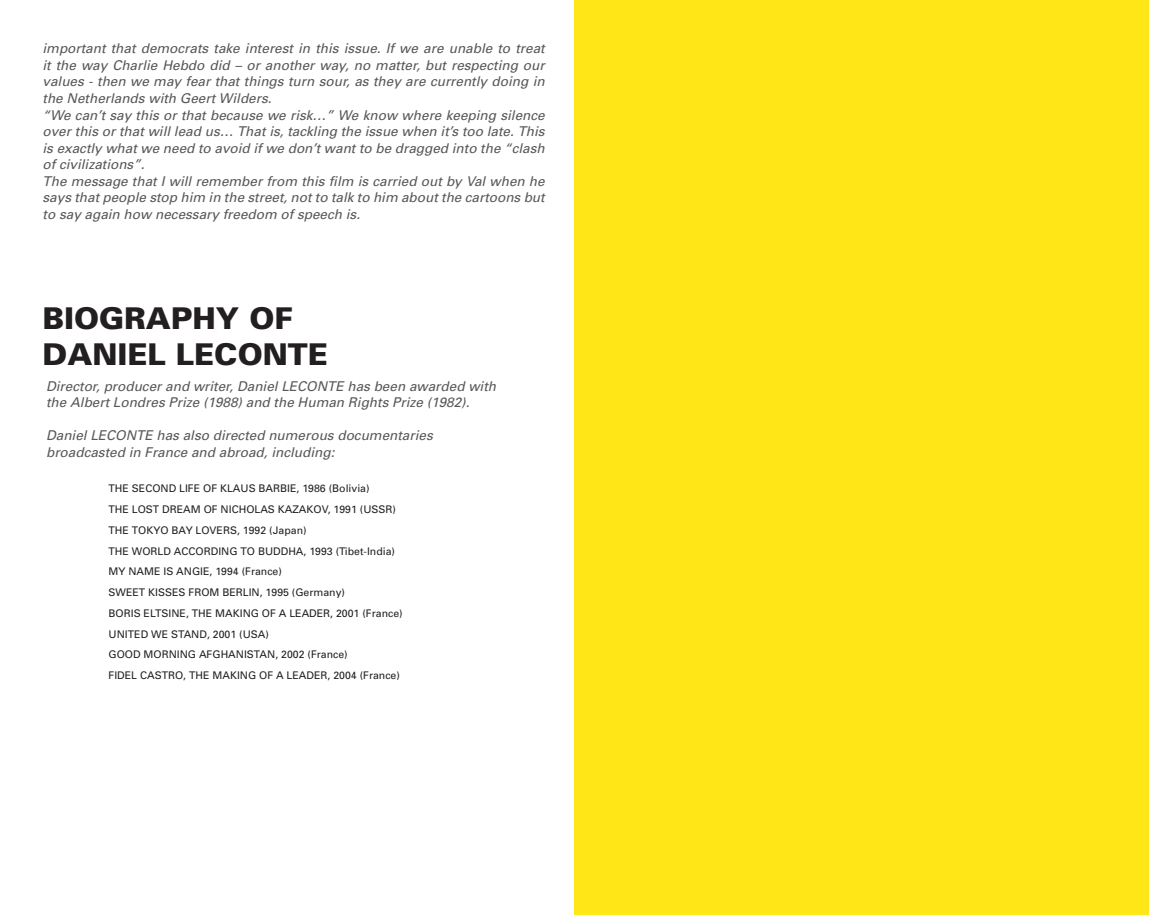
<style>
.page{position:relative;width:1149px;height:915px;background:#fff}
.page>*{position:absolute;margin:0;border:0;box-sizing:border-box;transform-origin:0 0}
.t1{font:900 30px/36px "Univers";color:#231f20}
.t2{font:italic 13.5px/16.5px "Univers";color:#57585a}
.t3{font:10.5px/20.7px "Univers";color:#231f20}
</style>
<div class="page">
<div style="left:574px;top:0;width:574px;height:914px;background:#ffe616"></div>
<p class="t2" style="left:43px;top:42px;width:503px">important that democrats take interest in this issue. If we are unable to treat it the way Charlie Hebdo did – or another way, no matter, but respecting our values - then we may fear that things turn sour, as they are currently doing in the Netherlands with Geert Wilders.<br>“We can’t say this or that because we risk…” We know where keeping silence over this or that will lead us… That is, tackling the issue when it’s too late. This is exactly what we need to avoid if we don’t want to be dragged into the “clash of civilizations”.<br>The message that I will remember from this film is carried out by Val when he says that people stop him in the street, not to talk to him about the cartoons but to say again how necessary freedom of speech is.</p>
<h1 class="t1" style="left:43px;top:303px;width:286px">BIOGRAPHY OF<br>DANIEL LECONTE</h1>
<p class="t2" style="left:46px;top:379px;width:451px">Director, producer and writer, Daniel LECONTE has been awarded with the Albert Londres Prize (1988) and the Human Rights Prize (1982).</p>
<p class="t2" style="left:46px;top:428px;width:388px">Daniel LECONTE has also directed numerous documentaries broadcasted in France and abroad, including:</p>
<p class="t3" style="left:108px;top:479px;width:295px">THE SECOND LIFE OF KLAUS BARBIE, 1986 (Bolivia)<br>THE LOST DREAM OF NICHOLAS KAZAKOV, 1991 (USSR)<br>THE TOKYO BAY LOVERS, 1992 (Japan)<br>THE WORLD ACCORDING TO BUDDHA, 1993 (Tibet-India)<br>MY NAME IS ANGIE, 1994 (France)<br>SWEET KISSES FROM BERLIN, 1995 (Germany)<br>BORIS ELTSINE, THE MAKING OF A LEADER, 2001 (France)<br>UNITED WE STAND, 2001 (USA)<br>GOOD MORNING AFGHANISTAN, 2002 (France)<br>FIDEL CASTRO, THE MAKING OF A LEADER, 2004 (France)</p>
</div>
